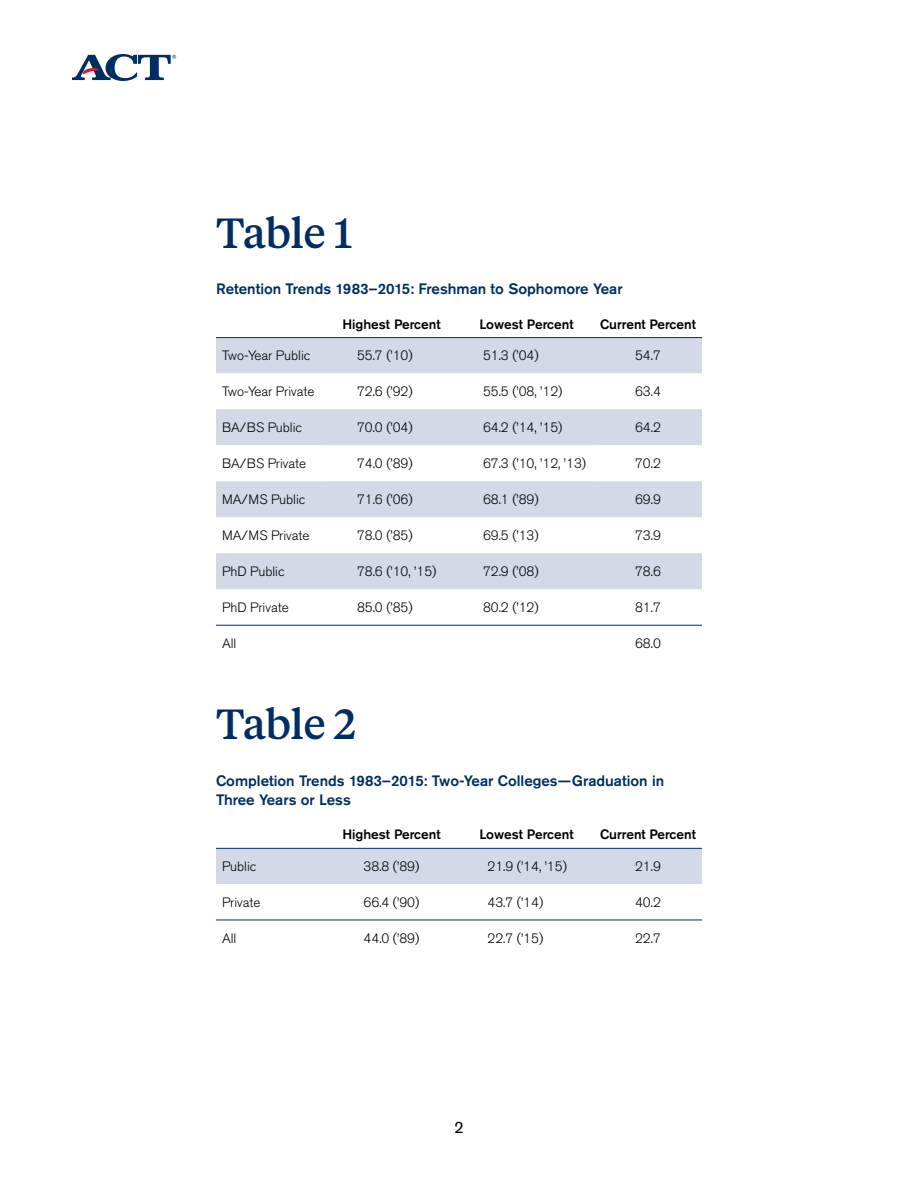
<style>
.page{position:relative;width:918px;height:1188px;background:#fff}
.page>*{position:absolute;margin:0;border:0;box-sizing:border-box;transform-origin:0 0}
.Head_1{font:500 42px "Tiempos Text";letter-spacing:-.015em;color:#002d62}
.t1{font:16.5px "Akzidenz Grotesk Std";color:#000}
.Table_Head{font:500 15px/19.5px "Akzidenz Grotesk Std";color:#002d62}
.Table_Left{font:300 13.5px "Akzidenz Grotesk Std";color:#000}
.Table_Center_Bold{font:500 13.5px "Akzidenz Grotesk Std";color:#000}
.Table_Center{font:300 13.5px "Akzidenz Grotesk Std";color:#000}
</style>
<div class="page">
<svg style="left:72px;top:54px;width:104px;height:27px"></svg>
<svg style="left:216px;top:338px;width:486px;height:251px;fill:#d4d8e7"></svg>
<svg style="left:216px;top:445px;width:486px;height:36px"></svg>
<hr style="left:324px;top:337px;width:135px;height:1px;background:#002d62">
<hr style="left:459px;top:337px;width:135px;height:1px;background:#002d62">
<hr style="left:594px;top:337px;width:108px;height:1px;background:#002d62">
<hr style="left:216px;top:337px;width:108px;height:1px;background:#002d62">
<hr style="left:216px;top:625px;width:108px;height:1px;background:#002d62">
<hr style="left:324px;top:625px;width:135px;height:1px;background:#002d62">
<hr style="left:459px;top:625px;width:135px;height:1px;background:#002d62">
<hr style="left:594px;top:625px;width:108px;height:1px;background:#002d62">
<div style="left:216px;top:849px;width:486px;height:35px;background:#d4d8e7"></div>
<hr style="left:324px;top:848px;width:135px;height:1px;background:#002d62">
<hr style="left:459px;top:848px;width:135px;height:1px;background:#002d62">
<hr style="left:594px;top:848px;width:108px;height:1px;background:#002d62">
<hr style="left:216px;top:848px;width:108px;height:1px;background:#002d62">
<hr style="left:216px;top:920px;width:108px;height:1px;background:#002d62">
<hr style="left:324px;top:920px;width:135px;height:1px;background:#002d62">
<hr style="left:459px;top:920px;width:135px;height:1px;background:#002d62">
<hr style="left:594px;top:920px;width:108px;height:1px;background:#002d62">
<h1 class="Head_1" style="left:216px;top:204px;width:138px">Table 1</h1>
<p class="Table_Head" style="left:216px;top:279px;width:408px">Retention Trends 1983–2015: Freshman to Sophomore Year</p>
<p class="Table_Center_Bold" style="left:342px;top:316px;width:100px">Highest Percent</p>
<p class="Table_Center_Bold" style="left:479px;top:316px;width:96px">Lowest Percent</p>
<p class="Table_Center_Bold" style="left:600px;top:316px;width:97px">Current Percent</p>
<p class="Table_Left" style="left:222px;top:348px;width:90px">Two-Year Public</p>
<p class="Table_Left" style="left:357px;top:348px;width:57px">55.7 (’10)</p>
<p class="Table_Left" style="left:483px;top:348px;width:57px">51.3 (’04)</p>
<p class="Table_Center" style="left:635px;top:348px;width:27px">54.7</p>
<p class="Table_Left" style="left:222px;top:384px;width:94px">Two-Year Private</p>
<p class="Table_Left" style="left:357px;top:384px;width:57px">72.6 (’92)</p>
<p class="Table_Left" style="left:483px;top:384px;width:81px">55.5 (’08, ’12)</p>
<p class="Table_Center" style="left:635px;top:384px;width:27px">63.4</p>
<p class="Table_Left" style="left:222px;top:420px;width:81px">BA/BS Public</p>
<p class="Table_Left" style="left:357px;top:420px;width:57px">70.0 (’04)</p>
<p class="Table_Left" style="left:483px;top:420px;width:81px">64.2 (’14, ’15)</p>
<p class="Table_Center" style="left:635px;top:420px;width:27px">64.2</p>
<p class="Table_Left" style="left:222px;top:456px;width:86px">BA/BS Private</p>
<p class="Table_Left" style="left:357px;top:456px;width:57px">74.0 (’89)</p>
<p class="Table_Left" style="left:483px;top:456px;width:105px">67.3 (’10, ’12, ’13)</p>
<p class="Table_Center" style="left:635px;top:456px;width:27px">70.2</p>
<p class="Table_Left" style="left:222px;top:492px;width:85px">MA/MS Public</p>
<p class="Table_Left" style="left:357px;top:492px;width:57px">71.6 (’06)</p>
<p class="Table_Left" style="left:483px;top:492px;width:57px">68.1 (’89)</p>
<p class="Table_Center" style="left:635px;top:492px;width:27px">69.9</p>
<p class="Table_Left" style="left:222px;top:528px;width:89px">MA/MS Private</p>
<p class="Table_Left" style="left:357px;top:528px;width:57px">78.0 (’85)</p>
<p class="Table_Left" style="left:483px;top:528px;width:57px">69.5 (’13)</p>
<p class="Table_Center" style="left:635px;top:528px;width:27px">73.9</p>
<p class="Table_Left" style="left:222px;top:564px;width:64px">PhD Public</p>
<p class="Table_Left" style="left:357px;top:564px;width:81px">78.6 (’10, ’15)</p>
<p class="Table_Left" style="left:483px;top:564px;width:57px">72.9 (’08)</p>
<p class="Table_Center" style="left:635px;top:564px;width:27px">78.6</p>
<p class="Table_Left" style="left:222px;top:600px;width:68px">PhD Private</p>
<p class="Table_Left" style="left:357px;top:600px;width:57px">85.0 (’85)</p>
<p class="Table_Left" style="left:483px;top:600px;width:57px">80.2 (’12)</p>
<p class="Table_Center" style="left:635px;top:600px;width:27px">81.7</p>
<p class="Table_Left" style="left:222px;top:636px;width:16px">All</p>
<p class="Table_Center" style="left:635px;top:636px;width:27px">68.0</p>
<h1 class="Head_1" style="left:216px;top:696px;width:142px">Table 2</h1>
<p class="Table_Head" style="left:216px;top:770px;width:450px">Completion Trends 1983–2015: Two-Year Colleges—Graduation in<br>Three Years or Less</p>
<p class="Table_Center_Bold" style="left:342px;top:826px;width:100px">Highest Percent</p>
<p class="Table_Center_Bold" style="left:479px;top:826px;width:96px">Lowest Percent</p>
<p class="Table_Center_Bold" style="left:600px;top:826px;width:97px">Current Percent</p>
<p class="Table_Left" style="left:222px;top:859px;width:36px">Public</p>
<p class="Table_Center" style="left:364px;top:859px;width:57px">38.8 (’89)</p>
<p class="Table_Left" style="left:488px;top:859px;width:81px">21.9 (’14, ’15)</p>
<p class="Table_Center" style="left:635px;top:859px;width:27px">21.9</p>
<p class="Table_Left" style="left:222px;top:895px;width:40px">Private</p>
<p class="Table_Center" style="left:364px;top:895px;width:57px">66.4 (’90)</p>
<p class="Table_Left" style="left:488px;top:895px;width:57px">43.7 (’14)</p>
<p class="Table_Center" style="left:635px;top:895px;width:27px">40.2</p>
<p class="Table_Left" style="left:222px;top:931px;width:16px">All</p>
<p class="Table_Center" style="left:364px;top:931px;width:57px">44.0 (’89)</p>
<p class="Table_Left" style="left:488px;top:931px;width:57px">22.7 (’15)</p>
<p class="Table_Center" style="left:635px;top:931px;width:27px">22.7</p>
<p class="t1" style="left:454px;top:1117px;width:11px">2</p>
</div>
